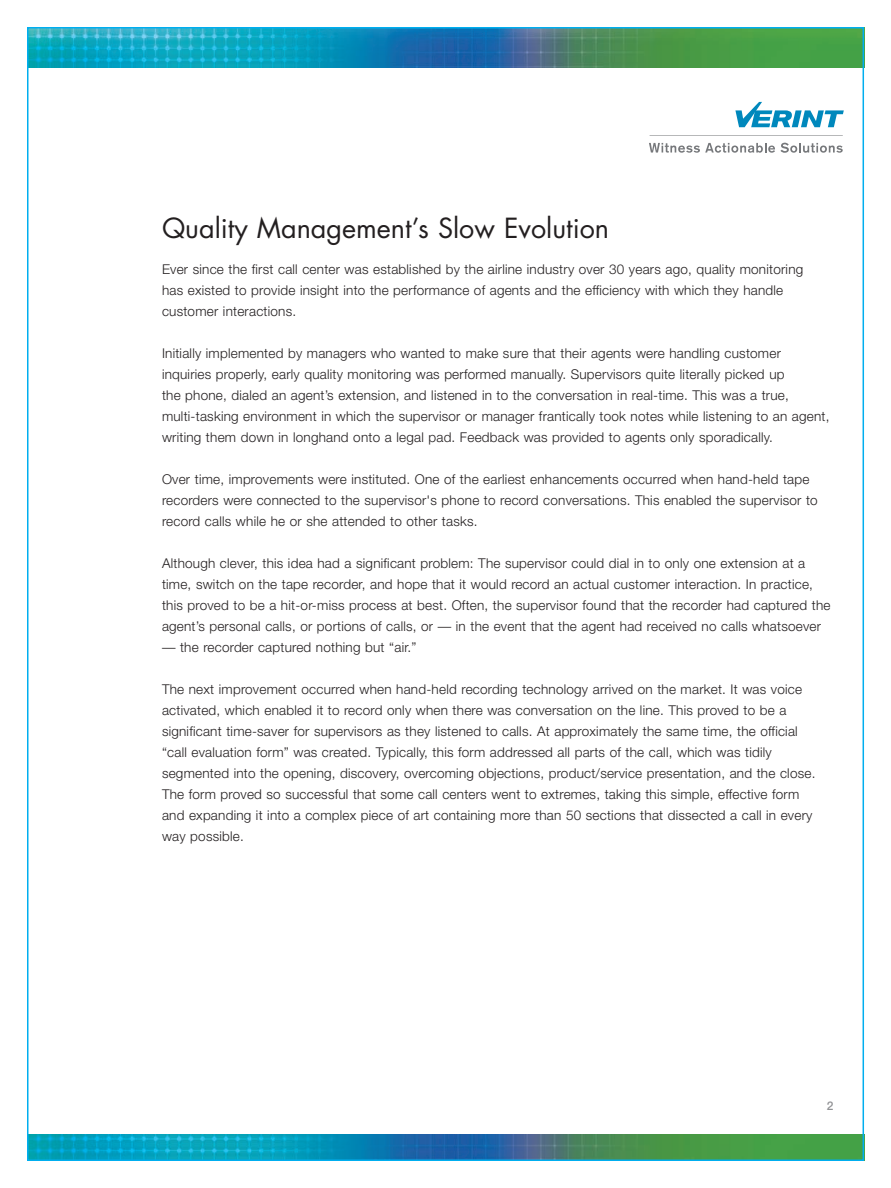
<style>
.page{position:relative;width:891px;height:1188px;background:#fff}
.page>*{position:absolute;margin:0;border:0;box-sizing:border-box;transform-origin:0 0}
.t1{font:27px "Futura";color:#231f20}
.t2{font:300 13.5px/21px "Helvetica Neue";letter-spacing:.015em;color:#231f20}
.t3{font:500 12px "Helvetica Neue";color:#919295}
</style>
<div class="page">
<img style="left:30px;top:30px;width:831px;height:38px">
<img style="left:30px;top:1134px;width:831px;height:24px">
<svg style="left:735px;top:102px;width:109px;height:25px"></svg>
<hr style="left:650px;top:135px;width:193px;height:1px;background:#76787b">
<svg style="left:649px;top:143px;width:194px;height:10px"></svg>
<h1 class="t1" style="left:162px;top:216px;width:449px">Quality Management’s Slow Evolution</h1>
<p class="t2" style="left:162px;top:260px;width:643px">Ever since the first call center was established by the airline industry over 30 years ago, quality monitoring has existed to provide insight into the performance of agents and the efficiency with which they handle customer interactions.</p>
<p class="t2" style="left:162px;top:344px;width:669px">Initially implemented by managers who wanted to make sure that their agents were handling customer inquiries properly, early quality monitoring was performed manually. Supervisors quite literally picked up<br>the phone, dialed an agent’s extension, and listened in to the conversation in real-time. This was a true, multi-tasking environment in which the supervisor or manager frantically took notes while listening to an agent, writing them down in longhand onto a legal pad. Feedback was provided to agents only sporadically.</p>
<p class="t2" style="left:162px;top:470px;width:657px">Over time, improvements were instituted. One of the earliest enhancements occurred when hand-held tape recorders were connected to the supervisor's phone to record conversations. This enabled the supervisor to record calls while he or she attended to other tasks.</p>
<p class="t2" style="left:162px;top:554px;width:670px">Although clever, this idea had a significant problem: The supervisor could dial in to only one extension at a time, switch on the tape recorder, and hope that it would record an actual customer interaction. In practice, this proved to be a hit-or-miss process at best. Often, the supervisor found that the recorder had captured the agent’s personal calls, or portions of calls, or — in the event that the agent had received no calls whatsoever</p>
<p class="t2" style="left:162px;top:638px;width:256px">— the recorder captured nothing but “air.”</p>
<p class="t2" style="left:162px;top:680px;width:655px">The next improvement occurred when hand-held recording technology arrived on the market. It was voice activated, which enabled it to record only when there was conversation on the line. This proved to be a significant time-saver for supervisors as they listened to calls. At approximately the same time, the official “call evaluation form” was created. Typically, this form addressed all parts of the call, which was tidily segmented into the opening, discovery, overcoming objections, product/service presentation, and the close.<br>The form proved so successful that some call centers went to extremes, taking this simple, effective form and expanding it into a complex piece of art containing more than 50 sections that dissected a call in every way possible.</p>
<p class="t3" style="left:827px;top:1102px;width:8px">2</p>
</div>
